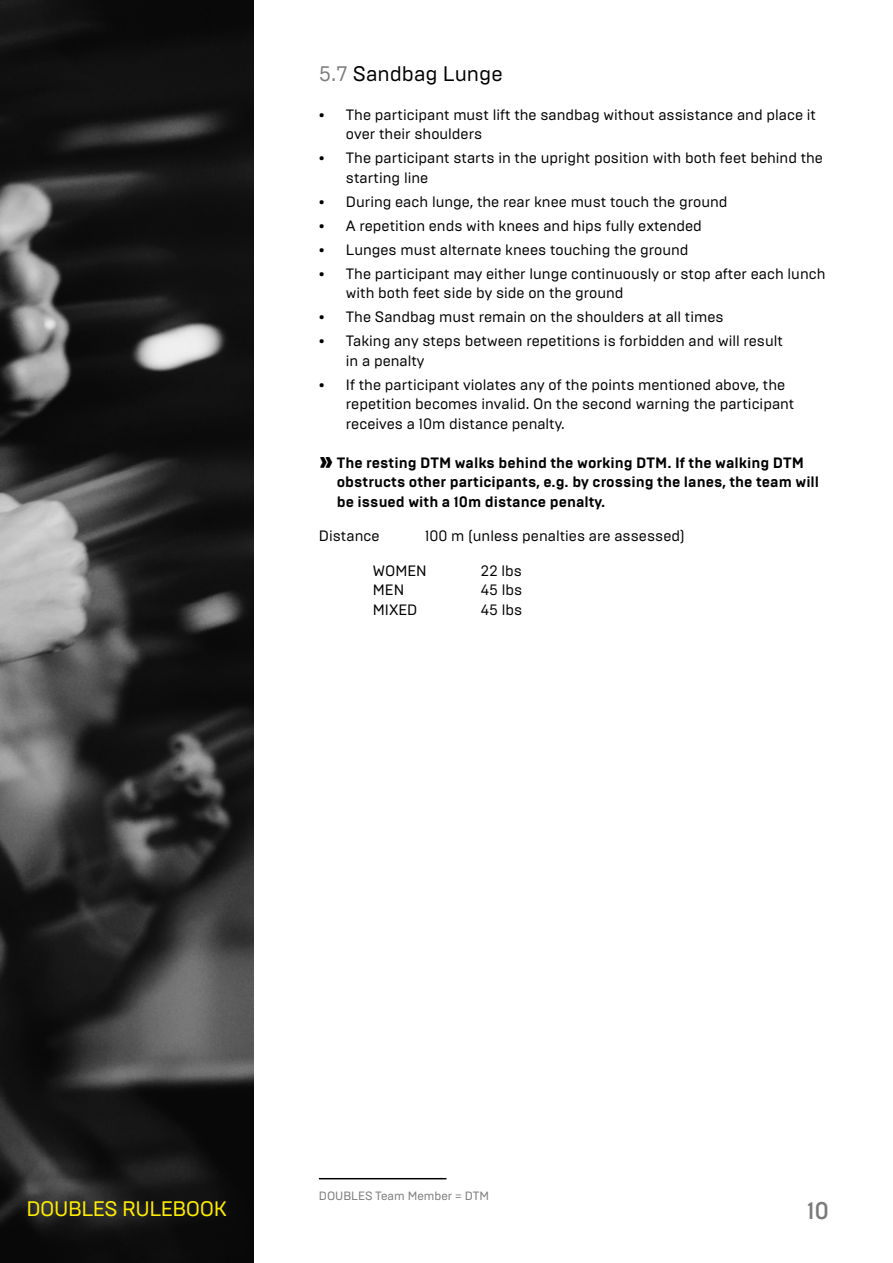
<style>
.page{position:relative;width:893px;height:1263px;background:#fff}
.page>*{position:absolute;margin:0;border:0;box-sizing:border-box;transform-origin:0 0}
.t1{font:500 24px "Brutal Type";color:#7c7b7b}
.t2{font:21px "Brutal Type";letter-spacing:-.02em;color:#ffed00}
.t3{font:21px "Brutal Type";color:#000}
.t4{font:15px/19.5px "Brutal Type";color:#000}
.t5{font:700 15px/19.5px "Brutal Type";color:#000}
.t6{font:12px "Brutal Type";color:#7c7b7b}
.s1{color:#7c7b7b}
.s2{font-weight:900;font-size:25.5px}
</style>
<div class="page">
<img style="left:0;top:0;width:253px;height:1263px">
<hr style="left:319px;top:1178px;width:127px;height:1px;background:#000">
<h2 class="t3" style="left:319px;top:61px;width:185px"><span class="s1">5.7</span> Sandbag Lunge</h2>
<p class="t4" style="left:346px;top:105px;width:472px;text-indent:-27px">• The participant must lift the sandbag without assistance and place it over their shoulders</p>
<p class="t4" style="left:346px;top:148px;width:479px;text-indent:-27px">• The participant starts in the upright position with both feet behind the starting line</p>
<p class="t4" style="left:319px;top:192px;width:410px">• During each lunge, the rear knee must touch the ground</p>
<p class="t4" style="left:319px;top:216px;width:385px">• A repetition ends with knees and hips fully extended</p>
<p class="t4" style="left:319px;top:240px;width:371px">• Lunges must alternate knees touching the ground</p>
<p class="t4" style="left:346px;top:264px;width:481px;text-indent:-27px">• The participant may either lunge continuously or stop after each lunch with both feet side by side on the ground</p>
<p class="t4" style="left:319px;top:307px;width:406px">• The Sandbag must remain on the shoulders at all times</p>
<p class="t4" style="left:346px;top:331px;width:439px;text-indent:-27px">• Taking any steps between repetitions is forbidden and will result in a penalty</p>
<p class="t4" style="left:346px;top:375px;width:450px;text-indent:-27px">• If the participant violates any of the points mentioned above, the repetition becomes invalid. On the second warning the participant receives a 10m distance penalty.</p>
<p class="t5" style="left:337px;top:453px;width:484px;text-indent:-18px"><span class="s2">»</span> The resting DTM walks behind the working DTM. If the walking DTM obstructs other participants, e.g. by crossing the lanes, the team will be issued with a 10m distance penalty.</p>
<p class="t4" style="left:319px;top:526px;width:62px">Distance</p>
<p class="t4" style="left:425px;top:526px;width:261px">100 m (unless penalties are assessed)</p>
<p class="t4" style="left:373px;top:561px;width:55px">WOMEN</p>
<p class="t4" style="left:481px;top:561px;width:43px">22 lbs</p>
<p class="t4" style="left:373px;top:580px;width:33px">MEN</p>
<p class="t4" style="left:481px;top:580px;width:43px">45 lbs</p>
<p class="t4" style="left:373px;top:600px;width:46px">MIXED</p>
<p class="t4" style="left:481px;top:600px;width:43px">45 lbs</p>
<p class="t6" style="left:319px;top:1189px;width:172px">DOUBLES Team Member = DTM</p>
<h2 class="t2" style="left:26px;top:1196px;width:202px">DOUBLES RULEBOOK</h2>
<h1 class="t1" style="left:807px;top:1196px;width:24px">10</h1>
</div>
